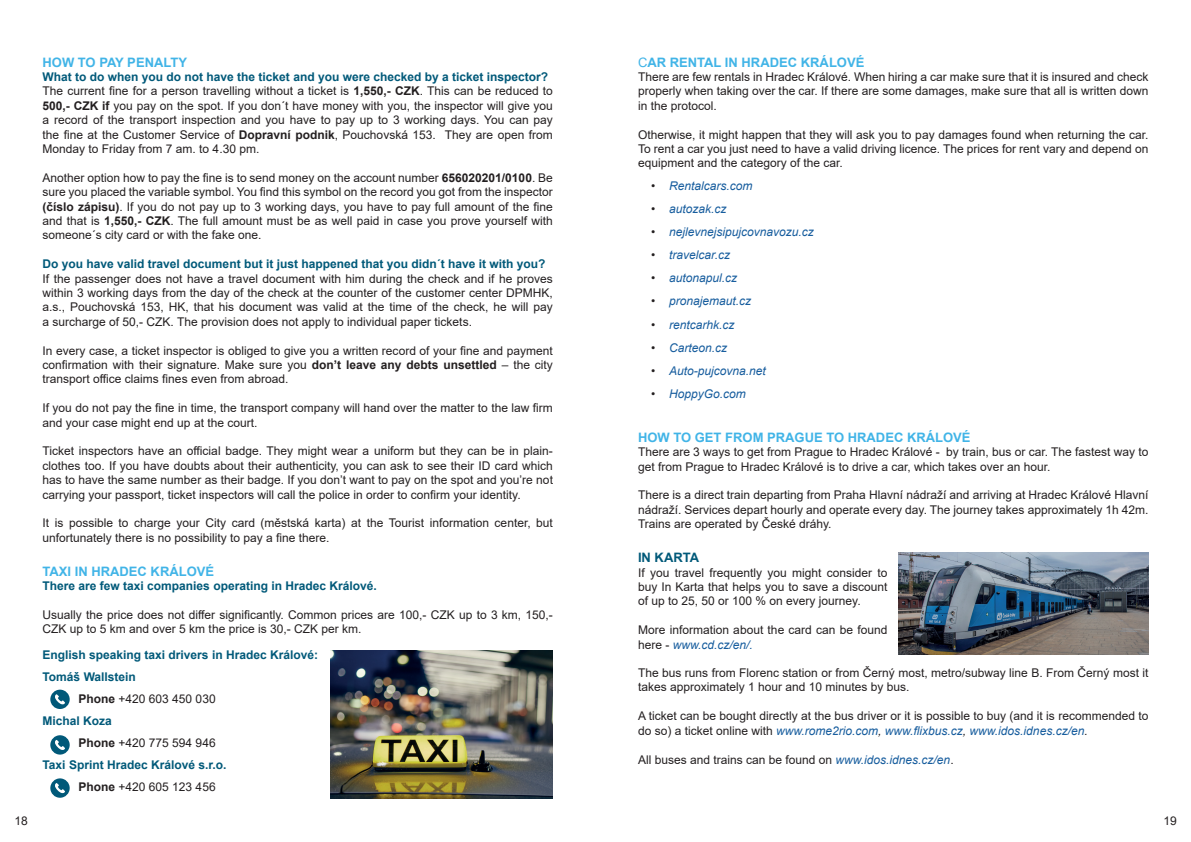
<style>
.page{position:relative;width:1191px;height:842px;background:#fff}
.page>*{position:absolute;margin:0;border:0;box-sizing:border-box;transform-origin:0 0}
.t1{font:700 13px "Arial";color:#41b4e7}
.t2{font:700 13px "Arial";color:#015979}
.t3{font:12px/14.4px "Arial";color:#231f20}
.t4{font:700 12px "Arial";color:#015979}
.t5{font:italic 12px "Arial";color:#175d9e}
.s1{font-weight:700;color:#015979}
.s2{font-weight:700}
.s3{font-weight:400}
.s4{color:#231f20}
.s5{font-style:italic;color:#175d9e}
.s6{font-style:italic}
</style>
<div class="page">
<img style="left:331px;top:651px;width:222px;height:147px">
<img style="left:899px;top:553px;width:249px;height:101px">
<svg style="left:50px;top:690px;width:20px;height:19px"></svg>
<svg style="left:50px;top:735px;width:20px;height:20px"></svg>
<svg style="left:50px;top:778px;width:20px;height:20px"></svg>
<p class="t3" style="left:14px;top:813px;width:15px">18</p>
<p class="t1" style="left:43px;top:53px;width:146px">HOW TO PAY PENALTY</p>
<p class="t3" style="left:43px;top:70px;width:512px"><span class="s1">What to do when you do not have the ticket and you were checked by a ticket inspector?<br></span>The current fine for a person travelling without a ticket is <span class="s2">1,550,- CZK</span>. This can be reduced to <span class="s2">500,- CZK if</span> you pay on the spot. If you don´t have money with you, the inspector will give you a record of the transport inspection and you have to pay up to 3 working days. You can pay the fine at the Customer Service of <span class="s2">Dopravní podnik</span>, Pouchovská 153. They are open from Monday to Friday from 7 am. to 4.30 pm.</p>
<p class="t3" style="left:43px;top:170px;width:512px;text-align:justify">Another option how to pay the fine is to send money on the account number <span class="s2">656020201/0100</span>. Be sure you placed the variable symbol. You find this symbol on the record you got from the inspector <span class="s2">(číslo zápisu)</span>. If you do not pay up to 3 working days, you have to pay full amount of the fine and that is <span class="s2">1,550,- CZK</span>. The full amount must be as well paid in case you prove yourself with someone´s city card or with the fake one.</p>
<p class="t4" style="left:43px;top:256px;width:504px">Do you have valid travel document but it just happened that you didn´t have it with you?</p>
<p class="t3" style="left:43px;top:271px;width:512px;text-align:justify">If the passenger does not have a travel document with him during the check and if he proves within 3 working days from the day of the check at the counter of the customer center DPMHK, a.s., Pouchovská 153, HK, that his document was valid at the time of the check, he will pay a surcharge of 50,- CZK. The provision does not apply to individual paper tickets.</p>
<p class="t3" style="left:43px;top:343px;width:512px;text-align:justify">In every case, a ticket inspector is obliged to give you a written record of your fine and payment confirmation with their signature. Make sure you <span class="s2">don’t leave any debts unsettled</span> – the city transport office claims fines even from abroad.</p>
<p class="t3" style="left:43px;top:401px;width:512px">If you do not pay the fine in time, the transport company will hand over the matter to the law firm and your case might end up at the court.</p>
<p class="t3" style="left:43px;top:444px;width:512px;text-align:justify">Ticket inspectors have an official badge. They might wear a uniform but they can be in plain&shy;clothes too. If you have doubts about their authenticity, you can ask to see their ID card which has to have the same number as their badge. If you don’t want to pay on the spot and you’re not carrying your passport, ticket inspectors will call the police in order to confirm your identity.</p>
<p class="t3" style="left:43px;top:516px;width:512px">It is possible to charge your City card (městská karta) at the Tourist information center, but unfortunately there is no possibility to pay a fine there.</p>
<p class="t1" style="left:43px;top:562px;width:173px">TAXI IN HRADEC KRÁLOVÉ</p>
<p class="t4" style="left:43px;top:577px;width:336px">There are few taxi companies operating in Hradec Králové.</p>
<p class="t3" style="left:43px;top:607px;width:512px">Usually the price does not differ significantly. Common prices are 100,- CZK up to 3 km, 150,-<br>CZK up to 5 km and over 5 km the price is 30,- CZK per km.</p>
<p class="t4" style="left:43px;top:647px;width:277px">English speaking taxi drivers in Hradec Králové:</p>
<p class="t4" style="left:43px;top:669px;width:95px">Tomáš Wallstein</p>
<p class="t3" style="left:79px;top:692px;width:139px"><span class="s2">Phone</span> +420 603 450 030</p>
<p class="t4" style="left:43px;top:713px;width:71px">Michal Koza</p>
<p class="t3" style="left:79px;top:736px;width:139px"><span class="s2">Phone</span> +420 775 594 946</p>
<p class="t4" style="left:43px;top:757px;width:185px">Taxi Sprint Hradec Králové s.r.o.</p>
<p class="t3" style="left:79px;top:780px;width:139px"><span class="s2">Phone</span> +420 605 123 456</p>
<p class="t1" style="left:638px;top:53px;width:228px"><span class="s3">C</span>AR RENTAL IN HRADEC KRÁLOVÉ</p>
<p class="t3" style="left:638px;top:70px;width:512px;text-align:justify">There are few rentals in Hradec Králové. When hiring a car make sure that it is insured and check properly when taking over the car. If there are some damages, make sure that all is written down in the protocol.</p>
<p class="t3" style="left:638px;top:127px;width:512px;text-align:justify">Otherwise, it might happen that they will ask you to pay damages found when returning the car.<br>To rent a car you just need to have a valid driving licence. The prices for rent vary and depend on equipment and the category of the car.</p>
<p class="t5" style="left:651px;top:178px;width:103px"><span class="s4">•</span> Rentalcars.com</p>
<p class="t5" style="left:651px;top:201px;width:77px"><span class="s4">•</span> autozak.cz</p>
<p class="t5" style="left:651px;top:224px;width:164px"><span class="s4">•</span> nejlevnejsipujcovnavozu.cz</p>
<p class="t5" style="left:651px;top:247px;width:80px"><span class="s4">•</span> travelcar.cz</p>
<p class="t5" style="left:651px;top:270px;width:88px"><span class="s4">•</span> autonapul.cz</p>
<p class="t5" style="left:651px;top:293px;width:102px"><span class="s4">•</span> pronajemaut.cz</p>
<p class="t5" style="left:651px;top:316px;width:85px"><span class="s4">•</span> rentcarhk.cz</p>
<p class="t5" style="left:651px;top:339px;width:78px"><span class="s4">•</span> Carteon.cz</p>
<p class="t5" style="left:651px;top:362px;width:116px"><span class="s4">•</span> Auto-pujcovna.net</p>
<p class="t5" style="left:651px;top:385px;width:96px"><span class="s4">•</span> HoppyGo.com</p>
<p class="t1" style="left:638px;top:428px;width:334px">HOW TO GET FROM PRAGUE TO HRADEC KRÁLOVÉ</p>
<p class="t3" style="left:638px;top:445px;width:512px">There are 3 ways to get from Prague to Hradec Králové - by train, bus or car. The fastest way to get from Prague to Hradec Králové is to drive a car, which takes over an hour.</p>
<p class="t3" style="left:638px;top:488px;width:512px;text-align:justify">There is a direct train departing from Praha Hlavní nádraží and arriving at Hradec Králové Hlavní nádraží. Services depart hourly and operate every day. The journey takes approximately 1h 42m.<br>Trains are operated by České dráhy.</p>
<p class="t2" style="left:638px;top:548px;width:63px">IN KARTA</p>
<p class="t3" style="left:638px;top:565px;width:251px;text-align:justify">If you travel frequently you might consider to buy In Karta that helps you to save a discount of up to 25, 50 or 100 % on every journey.</p>
<p class="t3" style="left:638px;top:623px;width:251px">More information about the card can be found here - <span class="s5">www.cd.cz/en/.</span></p>
<p class="t3" style="left:638px;top:666px;width:512px">The bus runs from Florenc station or from Černý most, metro/subway line B. From Černý most it takes approximately 1 hour and 10 minutes by bus.</p>
<p class="t3" style="left:638px;top:709px;width:512px">A ticket can be bought directly at the bus driver or it is possible to buy (and it is recommended to do so) a ticket online with <span class="s5">www.rome2rio.com</span><span class="s6">,</span> <span class="s5">www.flixbus.cz</span><span class="s6">,</span> <span class="s5">www.idos.idnes.cz/en</span><span class="s6">.</span></p>
<p class="t3" style="left:638px;top:752px;width:317px">All buses and trains can be found on <span class="s5">www.idos.idnes.cz/en</span>.</p>
<p class="t3" style="left:1163px;top:813px;width:15px">19</p>
</div>
